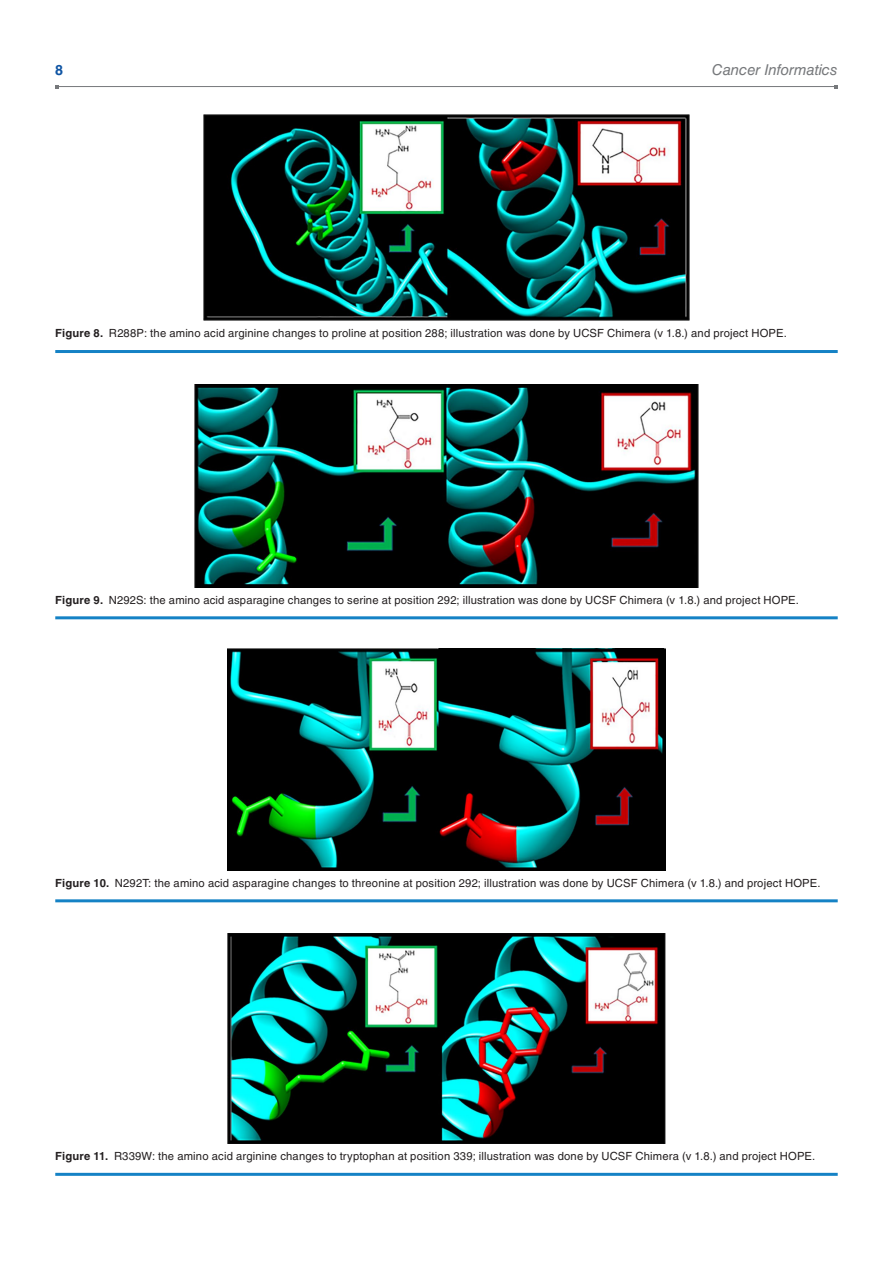
<style>
.page{position:relative;width:893px;height:1263px;background:#fff}
.page>*{position:absolute;margin:0;border:0;box-sizing:border-box;transform-origin:0 0}
.t1{font:italic 15px "Helvetica LT Std";letter-spacing:-.005em;color:#76787b}
.t2{font:700 14.25px "Helvetica LT Std";color:#1055a4}
.t3{font:11.25px "Helvetica LT Std";letter-spacing:.015em;color:#231f20}
.s1{font-weight:700}
</style>
<div class="page">
<hr style="left:57px;top:86px;width:779px;height:1px;background:#76787b">
<hr style="left:55px;top:1173px;width:783px;height:3px;background:#1582c5">
<img style="left:228px;top:934px;width:437px;height:209px">
<hr style="left:55px;top:616px;width:783px;height:3px;background:#1582c5">
<img style="left:194px;top:385px;width:504px;height:202px">
<hr style="left:55px;top:899px;width:783px;height:3px;background:#1582c5">
<img style="left:228px;top:649px;width:437px;height:221px">
<hr style="left:55px;top:350px;width:783px;height:3px;background:#1582c5">
<img style="left:203px;top:115px;width:486px;height:206px">
<p class="t2" style="left:55px;top:61px;width:9px">8</p>
<h1 class="t1" style="left:712px;top:61px;width:127px">Cancer Informatics</h1>
<p class="t3" style="left:55px;top:327px;width:733px"><span class="s1">Figure 8.</span> R288P: the amino acid arginine changes to proline at position 288; illustration was done by UCSF Chimera (v 1.8.) and project HOPE.</p>
<p class="t3" style="left:55px;top:593px;width:745px"><span class="s1">Figure 9.</span> N292S: the amino acid asparagine changes to serine at position 292; illustration was done by UCSF Chimera (v 1.8.) and project HOPE.</p>
<p class="t3" style="left:55px;top:876px;width:767px"><span class="s1">Figure 10.</span> N292T: the amino acid asparagine changes to threonine at position 292; illustration was done by UCSF Chimera (v 1.8.) and project HOPE.</p>
<p class="t3" style="left:55px;top:1149px;width:761px"><span class="s1">Figure 11.</span> R339W: the amino acid arginine changes to tryptophan at position 339; illustration was done by UCSF Chimera (v 1.8.) and project HOPE.</p>
</div>
